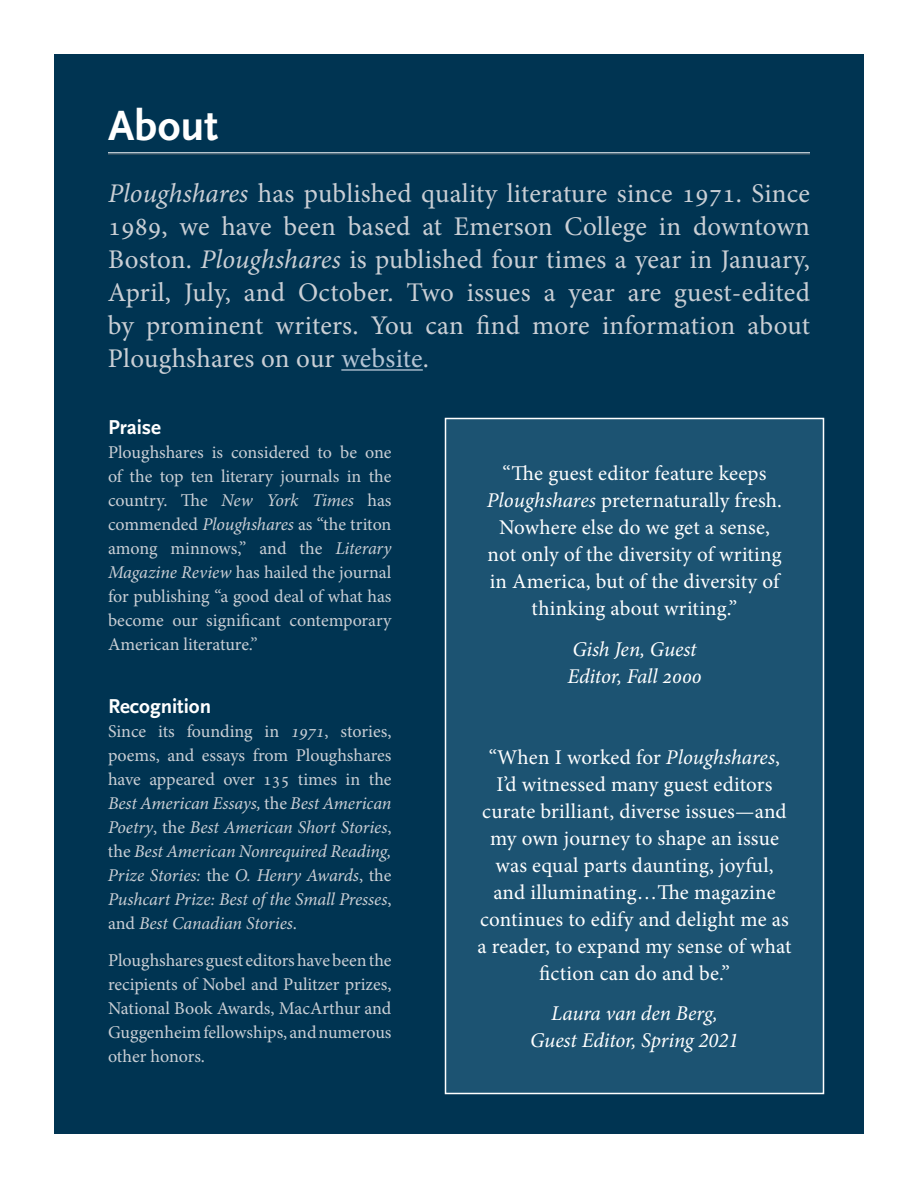
<style>
.page{position:relative;width:918px;height:1188px;background:#fff}
.page>*{position:absolute;margin:0;border:0;box-sizing:border-box;transform-origin:0 0}
.t1{font:700 44.25px "Scala Sans Pro";color:#fff}
.t2{font:27px/33px "Minion Pro";letter-spacing:.005em;color:#cacfd5;text-align:justify}
.t3{font:21px/27px "Minion Pro";letter-spacing:.01em;color:#fff;text-align:center}
.t4{font:italic 21px/27px "Minion Pro";letter-spacing:-.01em;color:#fff}
.t5{font:700 21px "Scala Sans Pro";color:#fff}
.t6{font:18px/24px "Minion Pro";letter-spacing:-.005em;color:#cacfd5;text-align:justify}
.t7{font:italic 18px/24px "Minion Pro";letter-spacing:-.01em;color:#cacfd5;text-align:justify}
.s1{font-style:italic}
.s2{color:#b4c4d4}
.s3{font-style:normal}
</style>
<div class="page">
<div style="left:54px;top:54px;width:810px;height:1080px;background:#003452"></div>
<hr style="left:108px;top:154px;width:702px;height:1px;background:#415765">
<hr style="left:341px;top:369px;width:82px;height:2px;background:#b4c4d4">
<div style="left:445px;top:418px;width:379px;height:676px;background:#1c5372;border:2px solid #fff"></div>
<hr style="left:108px;top:153px;width:702px;height:1px;background:#fff">
<h1 class="t1" style="left:108px;top:101px;width:112px">About</h1>
<p class="t2" style="left:108px;top:177px;width:704px"><span class="s1">Ploughshares</span> has published quality literature since 1971. Since 1989, we have been based at Emerson College in downtown Boston. <span class="s1">Ploughshares</span> is published four times a year in January, April, July, and October. Two issues a year are guest-edited by prominent writers. You can find more information about Ploughshares on our <span class="s2">website</span>.</p>
<p class="t5" style="left:108px;top:415px;width:55px">Praise</p>
<p class="t6" style="left:108px;top:440px;width:285px">Ploughshares is considered to be one of the top ten literary journals in the country. The <span class="s1">New York Times</span> has commended <span class="s1">Ploughshares</span> as “the triton among minnows,” and the <span class="s1">Literary Magazine Review</span> has hailed the journal for publishing “a good deal of what has become our significant contemporary American literature.”</p>
<p class="t5" style="left:108px;top:694px;width:105px">Recognition</p>
<p class="t7" style="left:108px;top:719px;width:285px"><span class="s3">Since its founding in</span> 1971<span class="s3">, stories, poems, and essays from Ploughshares have appeared over 135 times in the </span>Best American Essays, <span class="s3">the</span> Best American Poetry<span class="s3">, the</span> Best American Short Stories<span class="s3">, the</span> Best American Nonrequired Reading, Prize Stories: <span class="s3">the</span> O. Henry Awards<span class="s3">, the </span>Pushcart Prize: Best of the Small Presses<span class="s3">, and</span> Best Canadian Stories<span class="s3">.</span></p>
<p class="t6" style="left:108px;top:949px;width:285px">Ploughshares guest editors have been the recipients of Nobel and Pulitzer prizes, National Book Awards, MacArthur and Guggenheim fellowships, and numerous other honors.</p>
<p class="t3" style="left:487px;top:460px;width:297px">“The guest editor feature keeps<br><span class="s1">Ploughshares</span> preternaturally fresh.<br>Nowhere else do we get a sense, not only of the diversity of writing in America, but of the diversity of thinking about writing.”</p>
<p class="t4" style="left:567px;top:635px;width:136px">Gish Jen, Guest<br>Editor, Fall 2000</p>
<p class="t3" style="left:477px;top:744px;width:316px">“When I worked for <span class="s1">Ploughshares</span>,<br>I’d witnessed many guest editors curate brilliant, diverse issues—and my own journey to shape an issue was equal parts daunting, joyful, and illuminating…The magazine continues to edify and delight me as a reader, to expand my sense of what fiction can do and be.”</p>
<p class="t4" style="left:530px;top:1000px;width:210px;text-align:center">Laura van den Berg,<br>Guest Editor, Spring 2021</p>
</div>
